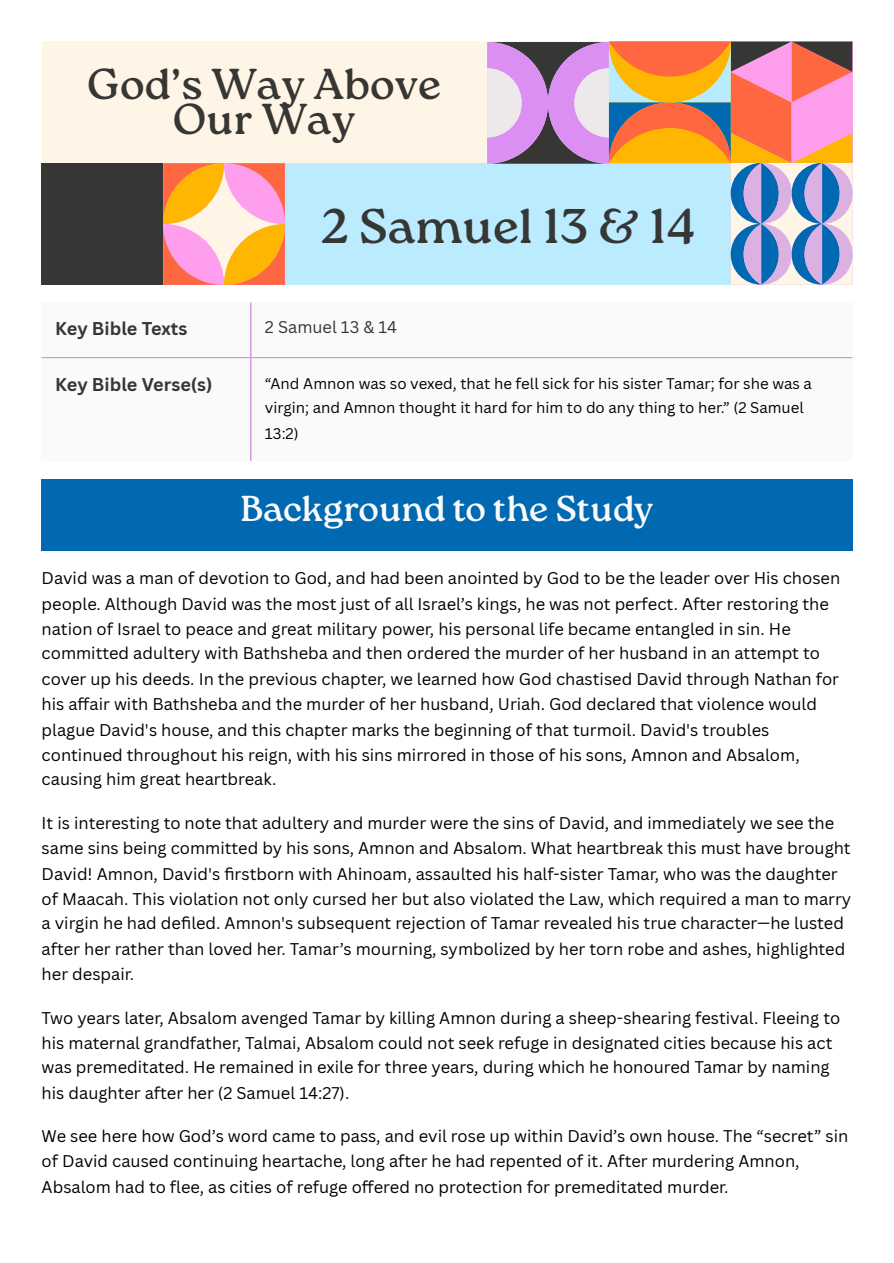
<style>
.page{position:relative;width:894px;height:1263px;background:#fff}
.page>*{position:absolute;margin:0;border:0;box-sizing:border-box;transform-origin:0 0}
.t1{font:48.6px "Roca One";color:#363634}
.t2{font:43.2px/35.2px "Roca One";color:#363634;text-align:center}
.t3{font:36px "Roca One";letter-spacing:-.005em;color:#fafafa}
.t4{font:700 18px "Canva Sans";color:#363634}
.t5{font:16.5px/25.2px "Canva Sans";color:#000}
.t6{font:16.5px "Canva Sans";color:#363634}
.t7{font:15px/25.3px "Canva Sans";color:#000}
</style>
<div class="page">
<div style="left:42px;top:42px;width:810px;height:243px;background:#fff5e6"></div>
<div style="left:163px;top:163px;width:567px;height:122px;background:#baebff"></div>
<div style="left:42px;top:163px;width:121px;height:121px;background:#363634"></div>
<svg style="left:163px;top:163px;width:122px;height:122px;background:#ffab83"></svg>
<svg style="left:487px;top:42px;width:365px;height:242px"></svg>
<svg style="left:42px;top:303px;width:810px;height:158px"></svg>
<hr style="left:250px;top:303px;width:1px;height:158px;background:#dc8ef3">
<hr style="left:42px;top:357px;width:810px;height:1px;background:#dc8ef3">
<div style="left:42px;top:479px;width:810px;height:71px;background:#0069b1"></div>
<p class="t2" style="left:87px;top:67px;width:355px">God’s Way Above<br>Our Way</p>
<p class="t1" style="left:320px;top:198px;width:376px">2 Samuel 13 &amp; 14</p>
<p class="t4" style="left:55px;top:316px;width:134px">Key Bible Texts</p>
<p class="t6" style="left:265px;top:315px;width:134px">2 Samuel 13 &amp; 14</p>
<p class="t4" style="left:55px;top:372px;width:159px">Key Bible Verse(s)</p>
<p class="t7" style="left:265px;top:370px;width:548px">“And Amnon was so vexed, that he fell sick for his sister Tamar; for she was a virgin; and Amnon thought it hard for him to do any thing to her.” (2 Samuel<br>13:2)</p>
<p class="t3" style="left:240px;top:487px;width:414px">Background to the Study</p>
<p class="t5" style="left:42px;top:565px;width:799px">David was a man of devotion to God, and had been anointed by God to be the leader over His chosen people. Although David was the most just of all Israel’s kings, he was not perfect. After restoring the nation of Israel to peace and great military power, his personal life became entangled in sin. He committed adultery with Bathsheba and then ordered the murder of her husband in an attempt to cover up his deeds. In the previous chapter, we learned how God chastised David through Nathan for his affair with Bathsheba and the murder of her husband, Uriah. God declared that violence would plague David's house, and this chapter marks the beginning of that turmoil. David's troubles continued throughout his reign, with his sins mirrored in those of his sons, Amnon and Absalom, causing him great heartbreak.</p>
<p class="t5" style="left:42px;top:810px;width:811px">It is interesting to note that adultery and murder were the sins of David, and immediately we see the same sins being committed by his sons, Amnon and Absalom. What heartbreak this must have brought David! Amnon, David's fi rstborn with Ahinoam, assaulted his half-sister Tamar, who was the daughter of Maacah. This violation not only cursed her but also violated the Law, which required a man to marry a virgin he had defi led. Amnon's subsequent rejection of Tamar revealed his true character—he lusted after her rather than loved her. Tamar’s mourning, symbolized by her torn robe and ashes, highlighted her despair.</p>
<p class="t5" style="left:42px;top:1005px;width:799px">Two years later, Absalom avenged Tamar by killing Amnon during a sheep-shearing festival. Fleeing to his maternal grandfather, Talmai, Absalom could not seek refuge in designated cities because his act was premeditated. He remained in exile for three years, during which he honoured Tamar by naming his daughter after her (2 Samuel 14:27).</p>
<p class="t5" style="left:42px;top:1123px;width:808px">We see here how God’s word came to pass, and evil rose up within David’s own house. The “secret” sin of David caused continuing heartache, long after he had repented of it. After murdering Amnon,<br>Absalom had to flee, as cities of refuge offered no protection for premeditated murder.</p>
</div>
